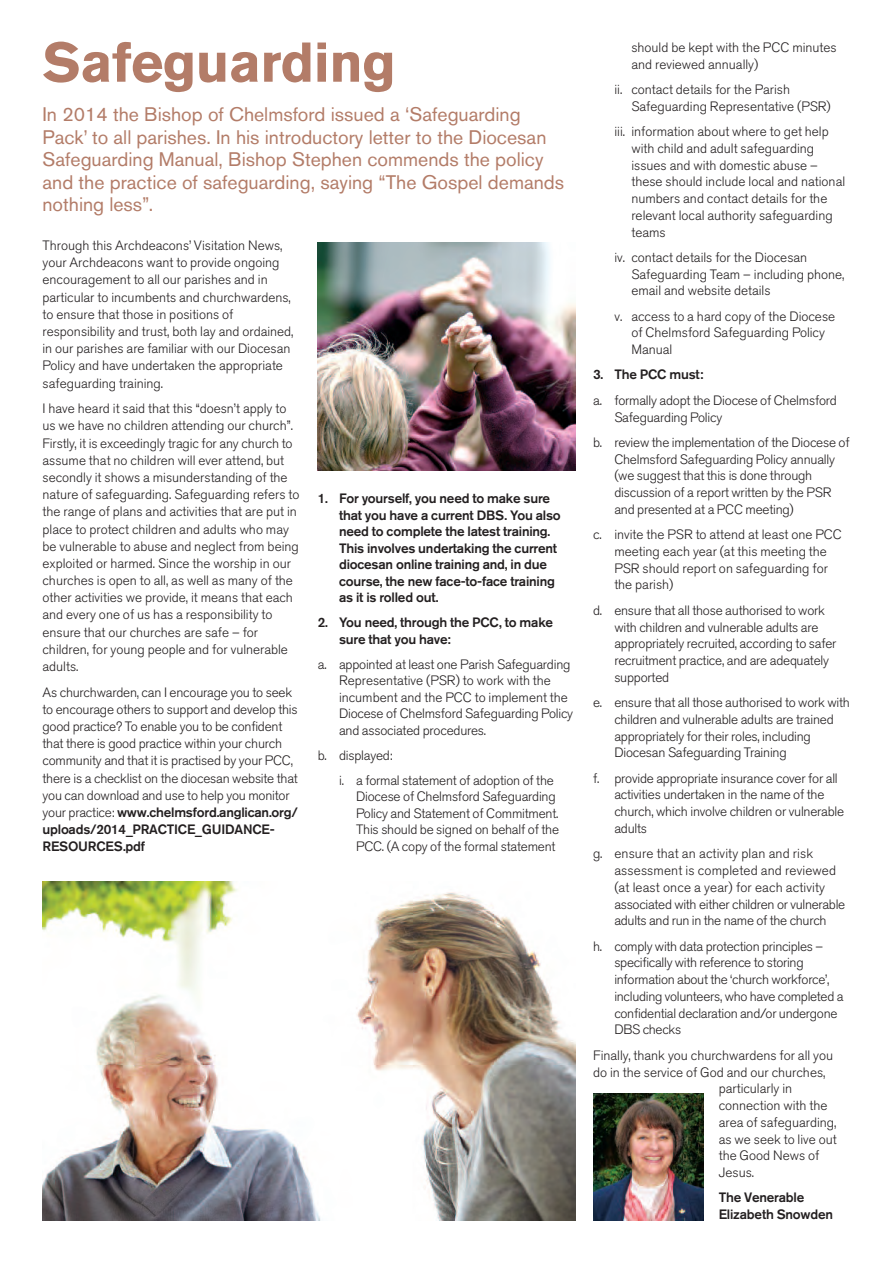
<style>
.page{position:relative;width:893px;height:1263px;background:#fff}
.page>*{position:absolute;margin:0;border:0;box-sizing:border-box;transform-origin:0 0}
.t1{font:700 55.5px "Akzidenz Grotesk BQ";letter-spacing:-.01em;color:#b37c68}
.t2{font:19.5px/22.5px "Akzidenz Grotesk BQ";color:#b37c68}
.t3{font:300 13.5px/16.8px "Akzidenz Grotesk BQ";color:#231f20}
.t4{font:500 13.5px/16.5px "Akzidenz Grotesk BQ";letter-spacing:-.015em;color:#231f20}
.t5{font:300 13.5px/16.8px "Akzidenz Grotesk BQ";letter-spacing:-.02em;color:#231f20}
.s1{font-weight:500}
</style>
<div class="page">
<img style="left:43px;top:881px;width:532px;height:339px">
<img style="left:318px;top:242px;width:257px;height:229px">
<img style="left:593px;top:1094px;width:111px;height:126px">
<h1 class="t1" style="left:43px;top:43px;width:355px">Safeguarding</h1>
<p class="t2" style="left:43px;top:105px;width:523px">In 2014 the Bishop of Chelmsford issued a ‘Safeguarding Pack’ to all parishes. In his introductory letter to the Diocesan Safeguarding Manual, Bishop Stephen commends the policy and the practice of safeguarding, saying “The Gospel demands nothing less”.</p>
<p class="t3" style="left:43px;top:238px;width:253px;line-height:17.2px">Through this Archdeacons’ Visitation News, your Archdeacons want to provide ongoing encouragement to all our parishes and in particular to incumbents and churchwardens, to ensure that those in positions of responsibility and trust, both lay and ordained, in our parishes are familiar with our Diocesan Policy and have undertaken the appropriate safeguarding training.</p>
<p class="t3" style="left:43px;top:401px;width:258px;line-height:17.2px">I have heard it said that this “doesn’t apply to us we have no children attending our church”.<br>Firstly, it is exceedingly tragic for any church to assume that no children will ever attend, but secondly it shows a misunderstanding of the nature of safeguarding. Safeguarding refers to the range of plans and activities that are put in place to protect children and adults who may be vulnerable to abuse and neglect from being exploited or harmed. Since the worship in our churches is open to all, as well as many of the other activities we provide, it means that each and every one of us has a responsibility to ensure that our churches are safe – for children, for young people and for vulnerable adults.</p>
<p class="t3" style="left:43px;top:685px;width:257px;line-height:17.2px">As churchwarden, can I encourage you to seek to encourage others to support and develop this good practice? To enable you to be confident that there is good practice within your church community and that it is practised by your PCC, there is a checklist on the diocesan website that you can download and use to help you monitor your practice: <span class="s1">www.chelmsford.anglican.org/ uploads/2014_PRACTICE_GUIDANCE-RESOURCES.pdf</span></p>
<p class="t4" style="left:339px;top:491px;width:223px;text-indent:-21px">1. For yourself, you need to make sure that you have a current DBS. You also need to complete the latest training.<br>This involves undertaking the current diocesan online training and, in due course, the new face-to-face training as it is rolled out.</p>
<p class="t4" style="left:339px;top:615px;width:216px;text-indent:-21px">2. You need, through the PCC, to make sure that you have:</p>
<p class="t3" style="left:339px;top:657px;width:236px;text-indent:-21px">a. appointed at least one Parish Safeguarding Representative (PSR) to work with the incumbent and the PCC to implement the Diocese of Chelmsford Safeguarding Policy and associated procedures.</p>
<p class="t3" style="left:339px;top:744px;width:216px;line-height:25px;text-indent:-21px">b. displayed:<br>i. a formal statement of adoption of the</p>
<p class="t3" style="left:356px;top:790px;width:204px">Diocese of Chelmsford Safeguarding Policy and Statement of Commitment.<br>This should be signed on behalf of the PCC. (A copy of the formal statement</p>
<p class="t3" style="left:631px;top:41px;width:207px">should be kept with the PCC minutes and reviewed annually)</p>
<p class="t3" style="left:631px;top:82px;width:201px;text-indent:-17px">ii. contact details for the Parish<br>Safeguarding Representative (PSR)</p>
<p class="t3" style="left:631px;top:124px;width:215px;text-indent:-17px">iii. information about where to get help with child and adult safeguarding issues and with domestic abuse – these should include local and national numbers and contact details for the relevant local authority safeguarding teams</p>
<p class="t3" style="left:631px;top:250px;width:215px;text-indent:-17px">iv. contact details for the Diocesan<br>Safeguarding Team – including phone, email and website details</p>
<p class="t3" style="left:631px;top:309px;width:205px;text-indent:-17px">v. access to a hard copy of the Diocese of Chelmsford Safeguarding Policy<br>Manual</p>
<p class="t4" style="left:593px;top:368px;width:112px">3. The PCC must:</p>
<p class="t3" style="left:614px;top:393px;width:224px;text-indent:-21px">a. formally adopt the Diocese of Chelmsford<br>Safeguarding Policy</p>
<p class="t3" style="left:614px;top:435px;width:237px;text-indent:-21px">b. review the implementation of the Diocese of Chelmsford Safeguarding Policy annually (we suggest that this is done through discussion of a report written by the PSR and presented at a PCC meeting)</p>
<p class="t3" style="left:614px;top:528px;width:229px;text-indent:-21px">c. invite the PSR to attend at least one PCC meeting each year (at this meeting the<br>PSR should report on safeguarding for the parish)</p>
<p class="t3" style="left:614px;top:603px;width:224px;text-indent:-21px">d. ensure that all those authorised to work with children and vulnerable adults are appropriately recruited, according to safer recruitment practice, and are adequately supported</p>
<p class="t3" style="left:614px;top:695px;width:237px;text-indent:-21px">e. ensure that all those authorised to work with children and vulnerable adults are trained appropriately for their roles, including Diocesan Safeguarding Training</p>
<p class="t3" style="left:614px;top:771px;width:231px;text-indent:-21px">f. provide appropriate insurance cover for all activities undertaken in the name of the church, which involve children or vulnerable adults</p>
<p class="t3" style="left:614px;top:847px;width:232px;text-indent:-21px">g. ensure that an activity plan and risk assessment is completed and reviewed (at least once a year) for each activity associated with either children or vulnerable adults and run in the name of the church</p>
<p class="t5" style="left:614px;top:939px;width:231px;text-indent:-21px">h. comply with data protection principles – specifically with reference to storing information about the ‘church workforce’, including volunteers, who have completed a confidential declaration and/or undergone DBS checks</p>
<p class="t3" style="left:593px;top:1048px;width:241px">Finally, thank you churchwardens for all you</p>
<p class="t3" style="left:593px;top:1065px;width:234px">do in the service of God and our churches,</p>
<p class="t3" style="left:719px;top:1082px;width:75px">particularly in</p>
<p class="t3" style="left:719px;top:1098px;width:110px">connection with the</p>
<p class="t3" style="left:719px;top:1115px;width:119px">area of safeguarding,</p>
<p class="t3" style="left:719px;top:1132px;width:120px">as we seek to live out</p>
<p class="t3" style="left:719px;top:1149px;width:102px">the Good News of</p>
<p class="t3" style="left:719px;top:1165px;width:37px">Jesus.</p>
<p class="t4" style="left:719px;top:1190px;width:116px">The Venerable<br>Elizabeth Snowden</p>
</div>
